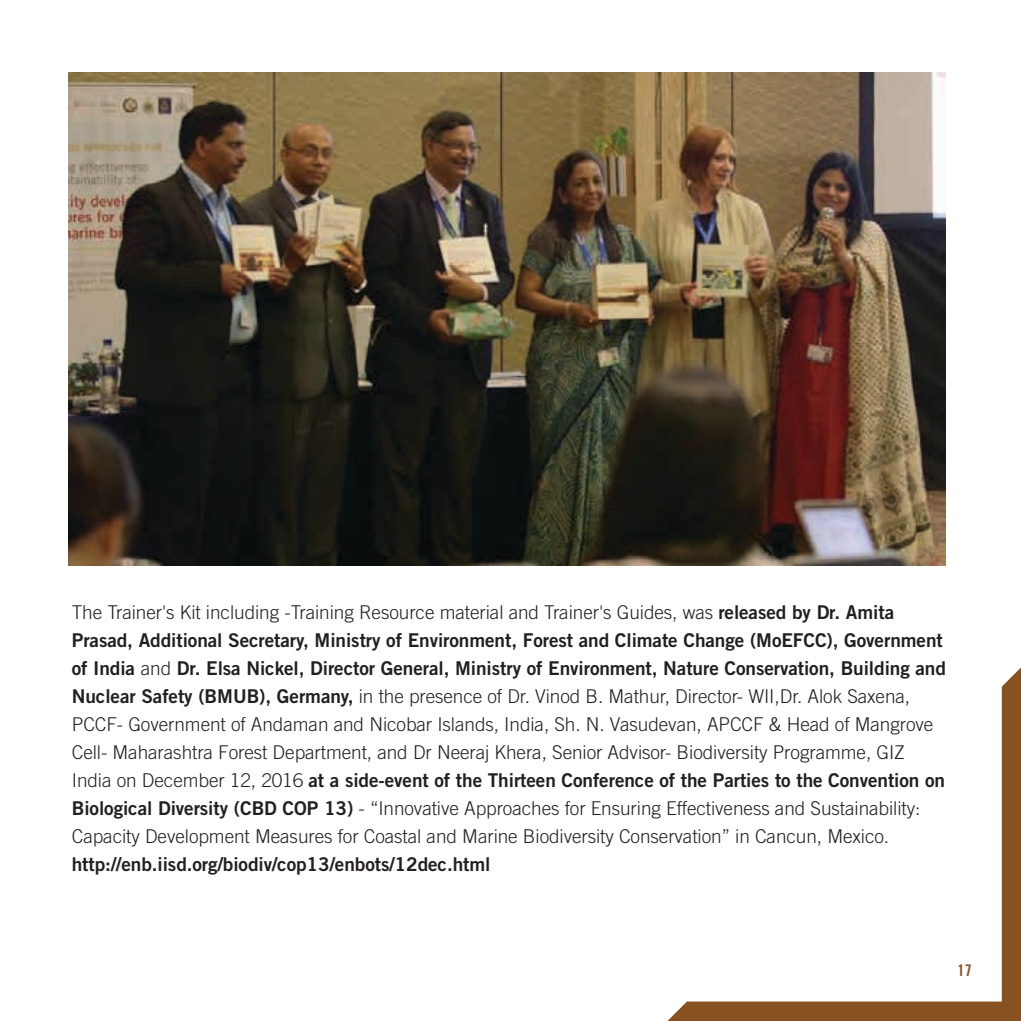
<style>
.page{position:relative;width:1021px;height:1021px;background:#fff}
.page>*{position:absolute;margin:0;border:0;box-sizing:border-box;transform-origin:0 0}
.t1{font:300 19px/28px "Trade Gothic LT Std";letter-spacing:-.005em;color:#231f20}
.t2{font:19px/28px "Trade Gothic LT Std Bd 2";letter-spacing:-.005em;color:#231f20}
.t3{font:16px "Trade Gothic LT Std Bd Cn 20";color:#875121}
.s1{font-family:"Trade Gothic LT Std Bd 2";font-weight:400}
.s2{font-family:"Trade Gothic LT Std";font-weight:300}
</style>
<div class="page">
<svg style="left:668px;top:668px;width:352px;height:352px"></svg>
<img style="left:68px;top:72px;width:877px;height:493px">
<p class="t1" style="left:72px;top:597px;width:823px">The Trainer's Kit including -Training Resource material and Trainer's Guides, was <span class="s1">released by Dr. Amita</span></p>
<p class="t2" style="left:72px;top:625px;width:875px">Prasad, Additional Secretary, Ministry of Environment, Forest and Climate Change (MoEFCC), Government of India <span class="s2">and</span> Dr. Elsa Nickel, Director General, Ministry of Environment, Nature Conservation, Building and</p>
<p class="t1" style="left:72px;top:681px;width:863px"><span class="s1">Nuclear Safety (BMUB), Germany,</span> in the presence of Dr. Vinod B. Mathur, Director- WII,Dr. Alok Saxena,<br>PCCF- Government of Andaman and Nicobar Islands, India, Sh. N. Vasudevan, APCCF &amp; Head of Mangrove<br>Cell- Maharashtra Forest Department, and Dr Neeraj Khera, Senior Advisor- Biodiversity Programme, GIZ</p>
<p class="t2" style="left:72px;top:765px;width:874px"><span class="s2">India on December 12, 2016</span> at a side-event of the Thirteen Conference of the Parties to the Convention on</p>
<p class="t1" style="left:72px;top:793px;width:850px"><span class="s1">Biological Diversity (CBD COP 13)</span> - “Innovative Approaches for Ensuring Effectiveness and Sustainability:<br>Capacity Development Measures for Coastal and Marine Biodiversity Conservation” in Cancun, Mexico.</p>
<p class="t2" style="left:72px;top:849px;width:420px">http://enb.iisd.org/biodiv/cop13/enbots/12dec.html</p>
<p class="t3" style="left:957px;top:960px;width:16px">17</p>
</div>
